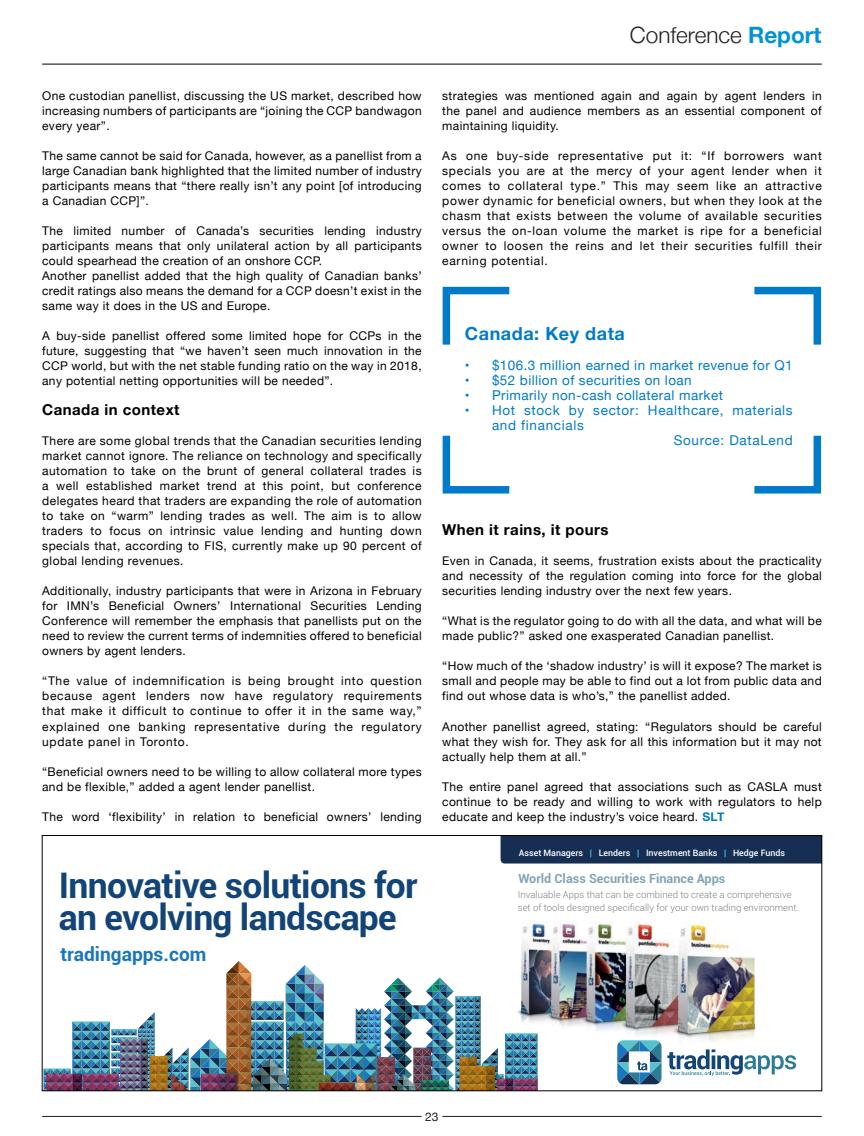
<style>
.page{position:relative;width:864px;height:1136px;background:#fff}
.page>*{position:absolute;margin:0;border:0;box-sizing:border-box;transform-origin:0 0}
.t1{font:700 35.25px/32.2px "Roboto";letter-spacing:-.02em;color:#124478}
.t2{font:300 22.5px "Helvetica Neue";color:#231f20}
.t3{font:700 19.05px "Roboto";color:#1b77bd}
.t4{font:700 18px "Helvetica Neue";letter-spacing:.03em;color:#007bc9}
.t5{font:700 15px "Helvetica Neue";letter-spacing:.03em;color:#000001}
.t6{font:13.5px "Helvetica Neue";letter-spacing:.03em;color:#007bc9}
.t7{font:13.5px "Helvetica Neue";letter-spacing:.05em;color:#007bc9}
.t8{font:700 12.6px "Roboto";color:#81a5b8}
.t9{font:12px/15px "Helvetica Neue";letter-spacing:.03em;color:#000001;text-align:justify}
.t10{font:12px "Helvetica Neue";color:#231f20}
.t11{font:300 9.6px/13.2px "Roboto";color:#808285}
.t12{font:500 8.85px "Roboto";color:#fff}
.s1{font-weight:700;color:#0093d5}
.s2{font-weight:700;color:#007bc9}
.s3{color:#49c9f4}
</style>
<div class="page">
<svg style="left:442px;top:286px;width:68px;height:59px"></svg>
<svg style="left:754px;top:286px;width:68px;height:59px"></svg>
<svg style="left:442px;top:435px;width:68px;height:59px"></svg>
<svg style="left:754px;top:435px;width:68px;height:59px"></svg>
<hr style="left:43px;top:1115px;width:378px;height:1px;background:#231f20">
<hr style="left:442px;top:1115px;width:379px;height:1px;background:#231f20">
<hr style="left:42px;top:64px;width:779px;height:1px;background:#000">
<img style="left:521px;top:922px;width:23px;height:100px">
<img style="left:544px;top:922px;width:36px;height:105px">
<img style="left:580px;top:922px;width:39px;height:109px">
<img style="left:619px;top:922px;width:51px;height:113px">
<img style="left:670px;top:924px;width:86px;height:117px">
<svg style="left:617px;top:1040px;width:44px;height:44px"></svg>
<svg style="left:667px;top:1049px;width:128px;height:26px"></svg>
<img style="left:42px;top:960px;width:495px;height:132px">
<div style="left:500px;top:835px;width:323px;height:28px;background:#172e53"></div>
<div style="left:42px;top:835px;width:779px;height:255px;border:1px solid #000"></div>
<p class="t9" style="left:42px;top:89px;width:381px">One custodian panellist, discussing the US market, described how increasing numbers of participants are “joining the CCP bandwagon every year”.</p>
<p class="t9" style="left:42px;top:149px;width:381px">The same cannot be said for Canada, however, as a panellist from a large Canadian bank highlighted that the limited number of industry participants means that “there really isn’t any point [of introducing a Canadian CCP]”.</p>
<p class="t9" style="left:42px;top:224px;width:381px;text-align:left">The limited number of Canada’s securities lending industry participants means that only unilateral action by all participants could spearhead the creation of an onshore CCP.<br>Another panellist added that the high quality of Canadian banks’ credit ratings also means the demand for a CCP doesn’t exist in the same way it does in the US and Europe.</p>
<p class="t9" style="left:42px;top:329px;width:381px">A buy-side panellist offered some limited hope for CCPs in the future, suggesting that “we haven’t seen much innovation in the CCP world, but with the net stable funding ratio on the way in 2018, any potential netting opportunities will be needed”.</p>
<p class="t5" style="left:42px;top:398px;width:139px">Canada in context</p>
<p class="t9" style="left:42px;top:434px;width:381px">There are some global trends that the Canadian securities lending market cannot ignore. The reliance on technology and specifically automation to take on the brunt of general collateral trades is a well established market trend at this point, but conference delegates heard that traders are expanding the role of automation to take on “warm” lending trades as well. The aim is to allow traders to focus on intrinsic value lending and hunting down specials that, according to FIS, currently make up 90 percent of global lending revenues.</p>
<p class="t9" style="left:42px;top:584px;width:381px">Additionally, industry participants that were in Arizona in February for IMN’s Beneficial Owners’ International Securities Lending Conference will remember the emphasis that panellists put on the need to review the current terms of indemnities offered to beneficial owners by agent lenders.</p>
<p class="t9" style="left:42px;top:674px;width:381px">“The value of indemnification is being brought into question because agent lenders now have regulatory requirements that make it difficult to continue to offer it in the same way,” explained one banking representative during the regulatory update panel in Toronto.</p>
<p class="t9" style="left:42px;top:764px;width:381px">“Beneficial owners need to be willing to allow collateral more types and be flexible,” added a agent lender panellist.</p>
<p class="t9" style="left:42px;top:809px;width:381px">The word ‘flexibility’ in relation to beneficial owners’ lending</p>
<h1 class="t1" style="left:59px;top:867px;width:360px">Innovative solutions for an evolving landscape</h1>
<h3 class="t3" style="left:60px;top:940px;width:147px">tradingapps.com</h3>
<h2 class="t2" style="left:629px;top:17px;width:193px">Conference <span class="s1">Report</span></h2>
<p class="t9" style="left:442px;top:89px;width:381px">strategies was mentioned again and again by agent lenders in the panel and audience members as an essential component of maintaining liquidity.</p>
<p class="t9" style="left:442px;top:149px;width:381px">As one buy-side representative put it: “If borrowers want specials you are at the mercy of your agent lender when it comes to collateral type.” This may seem like an attractive power dynamic for beneficial owners, but when they look at the chasm that exists between the volume of available securities versus the on-loan volume the market is ripe for a beneficial owner to loosen the reins and let their securities fulfill their earning potential.</p>
<h3 class="t4" style="left:465px;top:320px;width:161px">Canada: Key data</h3>
<p class="t6" style="left:465px;top:355px;width:329px">• $106.3 million earned in market revenue for Q1</p>
<p class="t6" style="left:465px;top:370px;width:228px">• $52 billion of securities on loan</p>
<p class="t6" style="left:465px;top:385px;width:259px">• Primarily non-cash collateral market</p>
<p class="t7" style="left:465px;top:400px;width:329px">• Hot stock by sector: Healthcare, materials</p>
<p class="t7" style="left:492px;top:415px;width:93px">and financials</p>
<p class="t7" style="left:673px;top:430px;width:120px">Source: DataLend</p>
<p class="t5" style="left:442px;top:518px;width:167px">When it rains, it pours</p>
<p class="t9" style="left:442px;top:554px;width:381px">Even in Canada, it seems, frustration exists about the practicality and necessity of the regulation coming into force for the global securities lending industry over the next few years.</p>
<p class="t9" style="left:442px;top:614px;width:381px">“What is the regulator going to do with all the data, and what will be made public?” asked one exasperated Canadian panellist.</p>
<p class="t9" style="left:442px;top:659px;width:381px">“How much of the ‘shadow industry’ is will it expose? The market is small and people may be able to find out a lot from public data and find out whose data is who’s,” the panellist added.</p>
<p class="t9" style="left:442px;top:719px;width:381px">Another panellist agreed, stating: “Regulators should be careful what they wish for. They ask for all this information but it may not actually help them at all.”</p>
<p class="t9" style="left:442px;top:779px;width:381px">The entire panel agreed that associations such as CASLA must continue to be ready and willing to work with regulators to help educate and keep the industry’s voice heard. <span class="s2">SLT</span></p>
<p class="t12" style="left:518px;top:846px;width:268px">Asset Managers <span class="s3">|</span> Lenders <span class="s3">|</span> Investment Banks <span class="s3">|</span> Hedge Funds</p>
<p class="t8" style="left:518px;top:869px;width:208px">World Class Securities Finance Apps</p>
<p class="t11" style="left:517px;top:887px;width:282px">Invaluable Apps that can be combined to create a comprehensive set of tools designed specifically for your own trading environment.</p>
<p class="t10" style="left:425px;top:1107px;width:15px">23</p>
</div>
